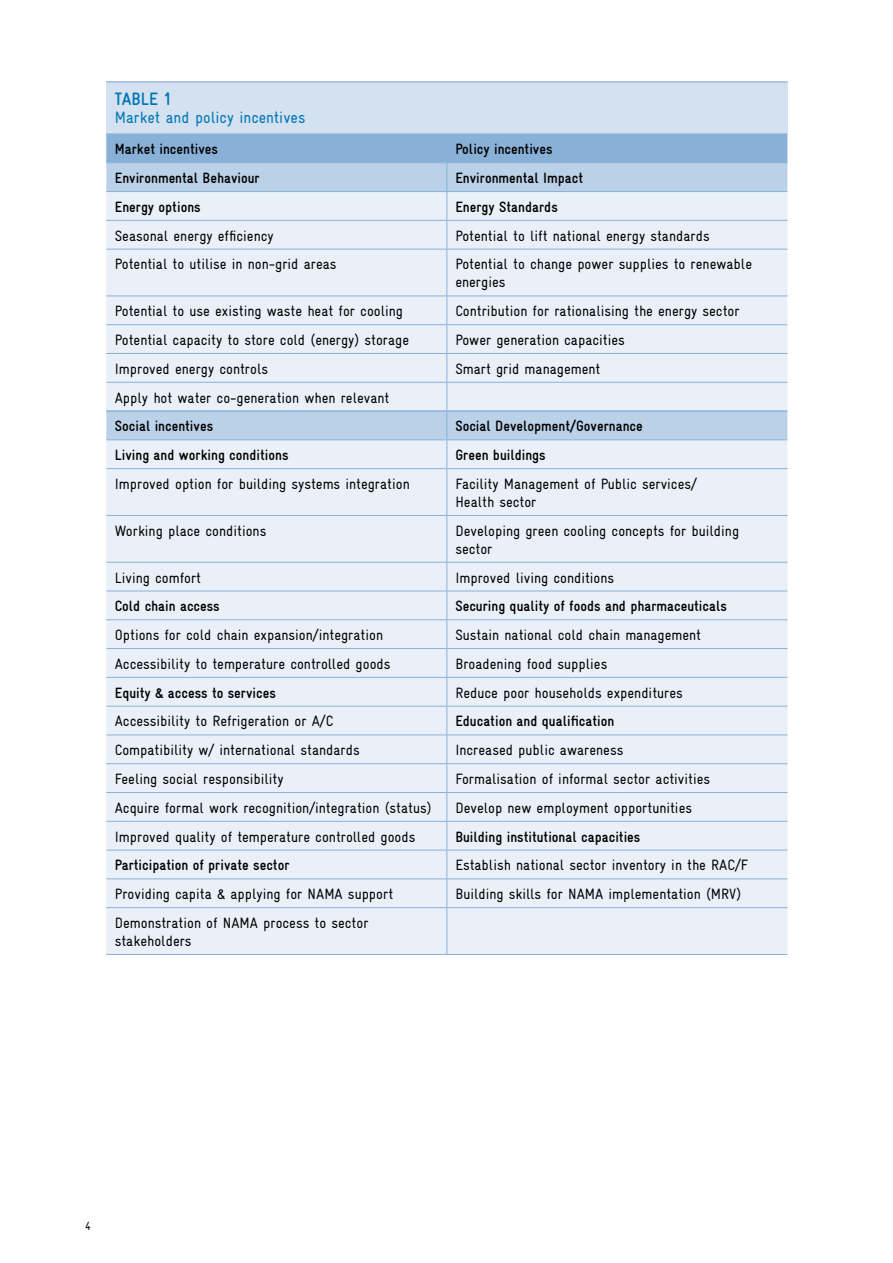
<style>
.page{position:relative;width:893px;height:1263px;background:#fff}
.page>*{position:absolute;margin:0;border:0;box-sizing:border-box;transform-origin:0 0}
.t1{font:700 condensed 18px "Gravur";color:#0075b4}
.t2{font:condensed 16.5px "Gravur";color:#0075b4}
.t3{font:condensed 15px/18px "Gravur";color:#000}
.t4{font:700 condensed 15px "Gravur";color:#000}
.t5{font:condensed 12px "Gravur";color:#000}
</style>
<div class="page">
<div style="left:106px;top:82px;width:681px;height:52px;background:#d3e1f0"></div>
<div style="left:106px;top:250px;width:681px;height:704px;background:#eaf0f8"></div>
<hr style="left:106px;top:82px;width:341px;height:1px;background:#89b1d8">
<hr style="left:447px;top:82px;width:340px;height:1px;background:#89b1d8">
<svg style="left:106px;top:135px;width:681px;height:114px;background:#c5d8eb"></svg>
<hr style="left:446px;top:249px;width:1px;height:47px;background:#89b1d8">
<svg style="left:446px;top:297px;width:1px;height:171px"></svg>
<hr style="left:446px;top:469px;width:1px;height:46px;background:#89b1d8">
<hr style="left:446px;top:516px;width:1px;height:46px;background:#89b1d8">
<svg style="left:446px;top:563px;width:1px;height:344px"></svg>
<hr style="left:446px;top:908px;width:1px;height:46px;background:#89b1d8">
<hr style="left:106px;top:162px;width:341px;height:1px;background:#89b1d8">
<hr style="left:106px;top:191px;width:341px;height:1px;background:#89b1d8">
<hr style="left:106px;top:220px;width:341px;height:1px;background:#89b1d8">
<hr style="left:106px;top:249px;width:341px;height:1px;background:#89b1d8">
<hr style="left:106px;top:296px;width:341px;height:1px;background:#89b1d8">
<hr style="left:106px;top:324px;width:341px;height:1px;background:#89b1d8">
<hr style="left:106px;top:353px;width:341px;height:1px;background:#89b1d8">
<hr style="left:106px;top:382px;width:341px;height:1px;background:#89b1d8">
<hr style="left:106px;top:439px;width:341px;height:1px;background:#89b1d8">
<hr style="left:106px;top:468px;width:341px;height:1px;background:#89b1d8">
<hr style="left:106px;top:515px;width:341px;height:1px;background:#89b1d8">
<hr style="left:106px;top:562px;width:341px;height:1px;background:#89b1d8">
<hr style="left:106px;top:591px;width:341px;height:1px;background:#89b1d8">
<hr style="left:106px;top:619px;width:341px;height:1px;background:#89b1d8">
<hr style="left:106px;top:648px;width:341px;height:1px;background:#89b1d8">
<hr style="left:106px;top:677px;width:341px;height:1px;background:#89b1d8">
<hr style="left:106px;top:706px;width:341px;height:1px;background:#89b1d8">
<hr style="left:106px;top:734px;width:341px;height:1px;background:#89b1d8">
<hr style="left:106px;top:763px;width:341px;height:1px;background:#89b1d8">
<hr style="left:106px;top:792px;width:341px;height:1px;background:#89b1d8">
<hr style="left:106px;top:821px;width:341px;height:1px;background:#89b1d8">
<hr style="left:106px;top:850px;width:341px;height:1px;background:#89b1d8">
<hr style="left:106px;top:878px;width:341px;height:1px;background:#89b1d8">
<hr style="left:106px;top:907px;width:341px;height:1px;background:#89b1d8">
<hr style="left:447px;top:162px;width:340px;height:1px;background:#89b1d8">
<hr style="left:447px;top:191px;width:340px;height:1px;background:#89b1d8">
<hr style="left:447px;top:220px;width:340px;height:1px;background:#89b1d8">
<hr style="left:447px;top:249px;width:340px;height:1px;background:#89b1d8">
<hr style="left:447px;top:296px;width:340px;height:1px;background:#89b1d8">
<hr style="left:447px;top:324px;width:340px;height:1px;background:#89b1d8">
<hr style="left:447px;top:353px;width:340px;height:1px;background:#89b1d8">
<hr style="left:447px;top:382px;width:340px;height:1px;background:#89b1d8">
<hr style="left:447px;top:439px;width:340px;height:1px;background:#89b1d8">
<hr style="left:447px;top:468px;width:340px;height:1px;background:#89b1d8">
<hr style="left:447px;top:515px;width:340px;height:1px;background:#89b1d8">
<hr style="left:447px;top:562px;width:340px;height:1px;background:#89b1d8">
<hr style="left:447px;top:591px;width:340px;height:1px;background:#89b1d8">
<hr style="left:447px;top:619px;width:340px;height:1px;background:#89b1d8">
<hr style="left:447px;top:648px;width:340px;height:1px;background:#89b1d8">
<hr style="left:447px;top:677px;width:340px;height:1px;background:#89b1d8">
<hr style="left:447px;top:706px;width:340px;height:1px;background:#89b1d8">
<hr style="left:447px;top:734px;width:340px;height:1px;background:#89b1d8">
<hr style="left:447px;top:763px;width:340px;height:1px;background:#89b1d8">
<hr style="left:447px;top:792px;width:340px;height:1px;background:#89b1d8">
<hr style="left:447px;top:821px;width:340px;height:1px;background:#89b1d8">
<hr style="left:447px;top:850px;width:340px;height:1px;background:#89b1d8">
<hr style="left:447px;top:878px;width:340px;height:1px;background:#89b1d8">
<hr style="left:447px;top:907px;width:340px;height:1px;background:#89b1d8">
<hr style="left:106px;top:134px;width:341px;height:1px;background:#89b1d8">
<hr style="left:447px;top:134px;width:340px;height:1px;background:#89b1d8">
<hr style="left:106px;top:410px;width:341px;height:2px;background:#89b1d8">
<hr style="left:447px;top:410px;width:340px;height:2px;background:#89b1d8">
<hr style="left:106px;top:954px;width:341px;height:1px;background:#89b1d8">
<hr style="left:447px;top:954px;width:340px;height:1px;background:#89b1d8">
<p class="t1" style="left:115px;top:88px;width:58px">TABLE 1</p>
<p class="t2" style="left:115px;top:108px;width:192px">Market and policy incentives</p>
<p class="t4" style="left:115px;top:141px;width:105px">Market incentives</p>
<p class="t4" style="left:455px;top:141px;width:99px">Policy incentives</p>
<p class="t4" style="left:115px;top:170px;width:146px">Environmental Behaviour</p>
<p class="t4" style="left:455px;top:170px;width:129px">Environmental Impact</p>
<p class="t4" style="left:115px;top:198px;width:87px">Energy options</p>
<p class="t4" style="left:455px;top:198px;width:104px">Energy Standards</p>
<p class="t3" style="left:115px;top:226px;width:160px">Seasonal energy efficiency</p>
<p class="t3" style="left:455px;top:226px;width:256px">Potential to lift national energy standards</p>
<p class="t3" style="left:115px;top:255px;width:223px">Potential to utilise in non-grid areas</p>
<p class="t3" style="left:455px;top:255px;width:298px">Potential to change power supplies to renewable energies</p>
<p class="t3" style="left:115px;top:302px;width:290px">Potential to use existing waste heat for cooling</p>
<p class="t3" style="left:455px;top:302px;width:286px">Contribution for rationalising the energy sector</p>
<p class="t3" style="left:115px;top:331px;width:296px">Potential capacity to store cold (energy) storage</p>
<p class="t3" style="left:455px;top:331px;width:171px">Power generation capacities</p>
<p class="t3" style="left:115px;top:360px;width:155px">Improved energy controls</p>
<p class="t3" style="left:455px;top:360px;width:147px">Smart grid management</p>
<p class="t3" style="left:115px;top:388px;width:276px">Apply hot water co-generation when relevant</p>
<p class="t4" style="left:115px;top:418px;width:100px">Social incentives</p>
<p class="t4" style="left:455px;top:418px;width:189px">Social Development/Governance</p>
<p class="t4" style="left:115px;top:447px;width:175px">Living and working conditions</p>
<p class="t4" style="left:455px;top:447px;width:92px">Green buildings</p>
<p class="t3" style="left:115px;top:475px;width:296px">Improved option for building systems integration</p>
<p class="t3" style="left:455px;top:475px;width:243px">Facility Management of Public services/<br>Health sector</p>
<p class="t3" style="left:115px;top:522px;width:153px">Working place conditions</p>
<p class="t3" style="left:455px;top:522px;width:285px">Developing green cooling concepts for building sector</p>
<p class="t3" style="left:115px;top:568px;width:88px">Living comfort</p>
<p class="t3" style="left:455px;top:568px;width:160px">Improved living conditions</p>
<p class="t4" style="left:115px;top:598px;width:106px">Cold chain access</p>
<p class="t4" style="left:455px;top:598px;width:273px">Securing quality of foods and pharmaceuticals</p>
<p class="t3" style="left:115px;top:626px;width:270px">Options for cold chain expansion/integration</p>
<p class="t3" style="left:455px;top:626px;width:247px">Sustain national cold chain management</p>
<p class="t3" style="left:115px;top:655px;width:277px">Accessibility to temperature controlled goods</p>
<p class="t3" style="left:455px;top:655px;width:153px">Broadening food supplies</p>
<p class="t4" style="left:115px;top:684px;width:163px">Equity &amp; access to services</p>
<p class="t3" style="left:455px;top:683px;width:229px">Reduce poor households expenditures</p>
<p class="t3" style="left:115px;top:712px;width:220px">Accessibility to Refrigeration or A/C</p>
<p class="t4" style="left:455px;top:713px;width:161px">Education and qualification</p>
<p class="t3" style="left:115px;top:741px;width:246px">Compatibility w/ international standards</p>
<p class="t3" style="left:455px;top:741px;width:169px">Increased public awareness</p>
<p class="t3" style="left:115px;top:770px;width:170px">Feeling social responsibility</p>
<p class="t3" style="left:455px;top:770px;width:256px">Formalisation of informal sector activities</p>
<p class="t3" style="left:115px;top:799px;width:318px">Acquire formal work recognition/integration (status)</p>
<p class="t3" style="left:455px;top:799px;width:238px">Develop new employment opportunities</p>
<p class="t3" style="left:115px;top:827px;width:302px">Improved quality of temperature controlled goods</p>
<p class="t4" style="left:455px;top:828px;width:187px">Building institutional capacities</p>
<p class="t4" style="left:115px;top:857px;width:176px">Participation of private sector</p>
<p class="t3" style="left:455px;top:856px;width:294px">Establish national sector inventory in the RAC/F</p>
<p class="t3" style="left:115px;top:885px;width:280px">Providing capita &amp; applying for NAMA support</p>
<p class="t3" style="left:455px;top:885px;width:287px">Building skills for NAMA implementation (MRV)</p>
<p class="t3" style="left:115px;top:914px;width:255px">Demonstration of NAMA process to sector stakeholders</p>
<p class="t5" style="left:85px;top:1219px;width:7px">4</p>
</div>
